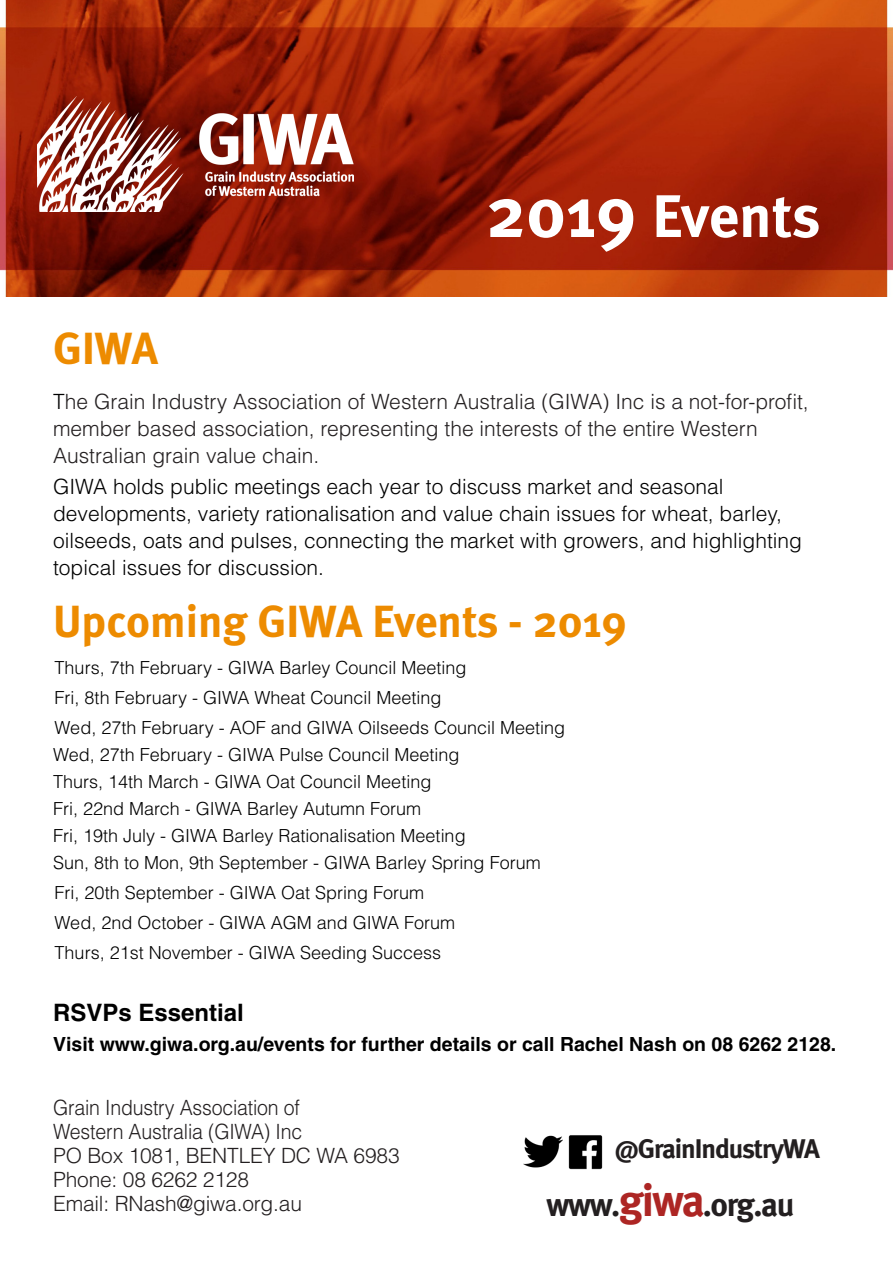
<style>
.page{position:relative;width:893px;height:1263px;background:#fff}
.page>*{position:absolute;margin:0;border:0;box-sizing:border-box;transform-origin:0 0}
.t1{font:700 60px "Meta";letter-spacing:-.005em;color:#fff}
.t2{font:700 45px "Meta";color:#ed8b00}
.t3{font:700 33px "Meta";letter-spacing:-.04em;color:#231f20}
.t4{font:700 27px "Meta";letter-spacing:-.04em;color:#231f20}
.t5{font:700 24px "Helvetica LT";color:#000}
.Sm_green_subhead{font:300 21px/27px "Helvetica LT";color:#231f20}
.t6{font:300 21px/27px "Helvetica LT";color:#000}
.Sm_green_subhead-2{font:300 21px "Helvetica LT";color:#231f20;scale:.93 1}
.t7{font:700 19.5px "Helvetica LT";color:#000}
.t8{font:300 18px/27px "Helvetica LT";color:#000}
.s1{font-size:72px}
.s2{color:#000}
.s3{font-size:45px;color:#ad2624}
</style>
<div class="page">
<img style="left:0;top:0;width:893px;height:297px">
<img style="left:38px;top:96px;width:316px;height:116px">
<img style="left:562px;top:1135px;width:41px;height:35px">
<img style="left:524px;top:1135px;width:38px;height:33px">
<p class="t1" style="left:486px;top:180px;width:336px"><span class="s1">2019</span> Events</p>
<p class="t2" style="left:53px;top:321px;width:106px">GIWA</p>
<p class="Sm_green_subhead" style="left:53px;top:387px;width:757px"><span class="s2">T</span>he Grain Industry Association of Western Australia (GIWA) Inc is a not-for-profit, member based association, representing the interests of the entire Western<br>Australian grain value chain.</p>
<p class="t6" style="left:53px;top:473px;width:750px">GIWA holds public meetings each year to discuss market and seasonal developments, variety rationalisation and value chain issues for wheat, barley, oilseeds, oats and pulses, connecting the market with growers, and highlighting topical issues for discussion.</p>
<p class="t2" style="left:53px;top:594px;width:575px">Upcoming GIWA Events - 2019</p>
<p class="t8" style="left:55px;top:654px;width:413px">Thurs, 7th February - GIWA Barley Council Meeting</p>
<p class="t8" style="left:55px;top:684px;width:388px">Fri, 8th February - GIWA Wheat Council Meeting</p>
<p class="t8" style="left:53px;top:714px;width:514px">Wed, 27th February - AOF and GIWA Oilseeds Council Meeting Wed, 27th February - GIWA Pulse Council Meeting<br>Thurs, 14th March - GIWA Oat Council Meeting<br>Fri, 22nd March - GIWA Barley Autumn Forum<br>Fri, 19th July - GIWA Barley Rationalisation Meeting<br>Sun, 8th to Mon, 9th September - GIWA Barley Spring Forum</p>
<p class="t8" style="left:55px;top:879px;width:371px">Fri, 20th September - GIWA Oat Spring Forum</p>
<p class="t8" style="left:55px;top:909px;width:402px">Wed, 2nd October - GIWA AGM and GIWA Forum</p>
<p class="t8" style="left:55px;top:939px;width:388px">Thurs, 21st November - GIWA Seeding Success</p>
<p class="t5" style="left:53px;top:997px;width:192px">RSVPs Essential</p>
<p class="t7" style="left:53px;top:1032px;width:785px">Visit www.giwa.org.au/events for further details or call Rachel Nash on 08 6262 2128.</p>
<p class="Sm_green_subhead-2" style="left:53px;top:1095px;width:267px">Grain Industry Association of</p>
<p class="Sm_green_subhead-2" style="left:53px;top:1119px;width:269px">Western Australia (GIWA) Inc</p>
<p class="Sm_green_subhead" style="left:53px;top:1142px;width:348px">PO Box 1081, BENTLEY DC WA 6983</p>
<p class="Sm_green_subhead" style="left:53px;top:1166px;width:197px">Phone: 08 6262 2128</p>
<p class="Sm_green_subhead" style="left:53px;top:1190px;width:250px">Email: RNash@giwa.org.au</p>
<p class="t4" style="left:615px;top:1132px;width:206px">@GrainIndustryWA</p>
<p class="t3" style="left:546px;top:1184px;width:250px">www.<span class="s3">giwa</span>.org.au</p>
</div>
